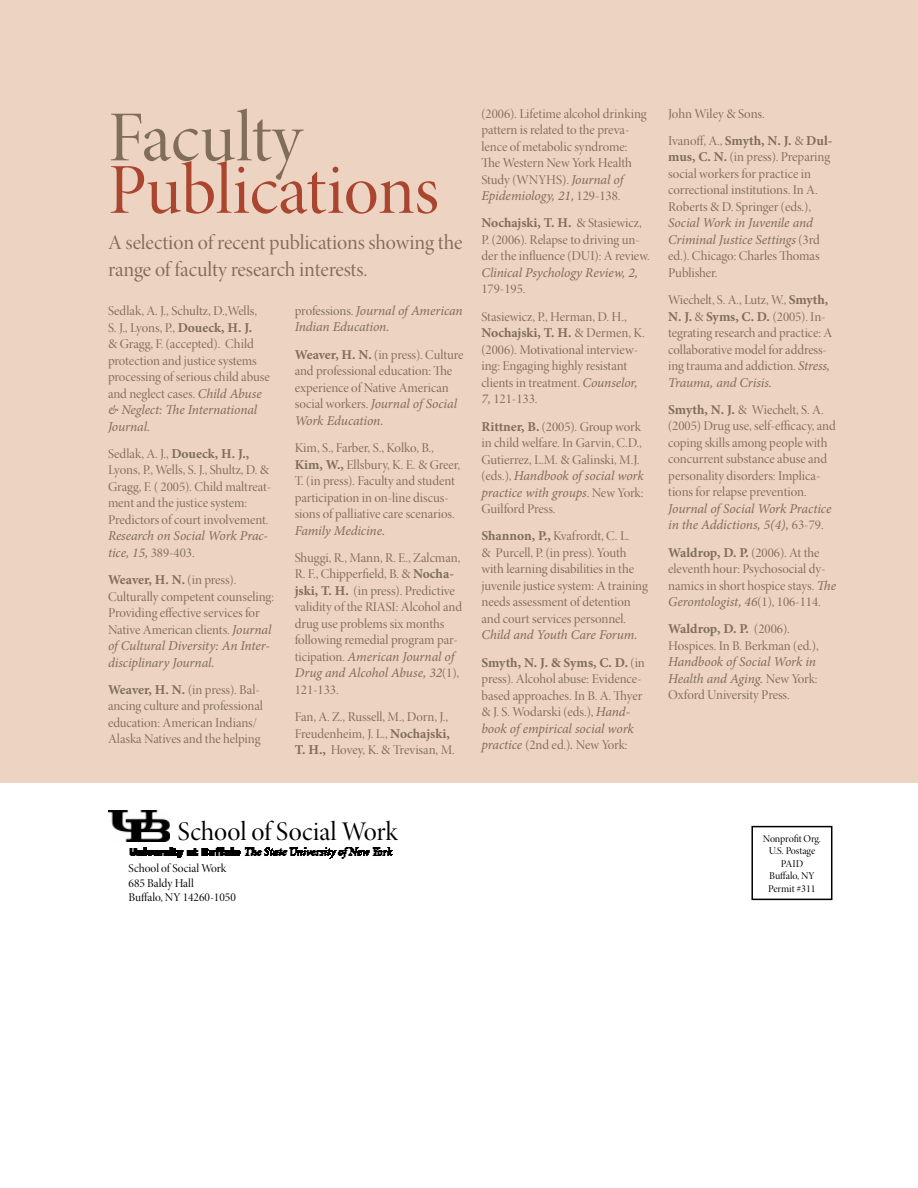
<style>
.page{position:relative;width:918px;height:1188px;background:#fff}
.page>*{position:absolute;margin:0;border:0;box-sizing:border-box;transform-origin:0 0}
.t1{font:72px "Minion Pro Disp";letter-spacing:-.005em;color:#aa4630}
.t2{font:72px "Minion Pro Disp";color:#816d5c}
.t3{font:27px "Minion Pro Disp";letter-spacing:-.005em;color:#000}
.t4{font:21px/27px "Minion Pro Disp";letter-spacing:-.005em;color:#816d5c}
.t5{font:13.5px/16.5px "Minion Pro Disp";letter-spacing:-.005em;color:#816d5c}
.t6{font:italic 13.5px/16.5px "Minion Pro";letter-spacing:-.01em;color:#816d5c}
.t7{font:700 13.5px "Minion Pro";letter-spacing:-.005em;color:#816d5c}
.t8{font:12px/14.4px "Minion Pro Disp";color:#000}
.t9{font:10.5px/12.6px "Minion Pro Disp";letter-spacing:-.005em;color:#000;text-align:center}
.s1{font-family:"Minion Pro";font-weight:700}
.s2{font-family:"Minion Pro";font-style:italic}
.s3{font-family:"Minion Pro Disp";font-style:normal}
.s4{font-family:"Minion Pro Disp";font-weight:400}
.s5{font-weight:700;font-style:normal}
</style>
<div class="page">
<div style="left:0;top:0;width:918px;height:783px;background:#ecd3c2"></div>
<img style="left:129px;top:847px;width:264px;height:12px">
<img style="left:108px;top:810px;width:61px;height:32px">
<div style="left:751px;top:826px;width:81px;height:74px;border:2px solid #000"></div>
<h1 class="t2" style="left:108px;top:94px;width:196px">Faculty</h1>
<h1 class="t1" style="left:108px;top:147px;width:332px">Publications</h1>
<h3 class="t4" style="left:108px;top:229px;width:356px">A selection of recent publications showing the range of faculty research interests.</h3>
<p class="t5" style="left:108px;top:303px;width:163px">Sedlak, A. J., Schultz, D.,Wells,<br>S. J., Lyons, P., <span class="s1">Doueck, H. J.<br></span>&amp; Gragg, F. (accepted). Child protection and justice systems processing of serious child abuse and neglect cases. <span class="s2">Child Abuse</span></p>
<p class="t6" style="left:108px;top:401px;width:151px">&amp; Neglect: The International<br>Journal.</p>
<p class="t5" style="left:108px;top:446px;width:165px">Sedlak, A. J., <span class="s1">Doueck, H. J.,<br></span>Lyons, P., Wells, S. J., Shultz, D. &amp;<br>Gragg, F. ( 2005). Child maltreat&shy;ment and the justice system:<br>Predictors of court involvement.</p>
<p class="t6" style="left:108px;top:528px;width:162px">Research on Social Work Prac&shy;tice, 15, <span class="s3">389-403.</span></p>
<p class="t7" style="left:108px;top:570px;width:130px">Weaver, H. N. <span class="s4">(in press).</span></p>
<p class="t5" style="left:108px;top:588px;width:167px">Culturally competent counseling:<br>Providing effective services for<br>Native American clients. <span class="s2">Journal</span></p>
<p class="t6" style="left:108px;top:638px;width:164px">of Cultural Diversity: An Inter&shy;disciplinary Journal.</p>
<p class="t5" style="left:108px;top:682px;width:157px"><span class="s1">Weaver, H. N.</span> (in press). Bal&shy;ancing culture and professional education: American Indians/<br>Alaska Natives and the helping</p>
<p class="t6" style="left:295px;top:302px;width:170px"><span class="s3">professions.</span> Journal of American<br>Indian Education.</p>
<p class="t5" style="left:295px;top:347px;width:170px"><span class="s1">Weaver, H. N.</span> (in press). Culture and professional education: The experience of Native American</p>
<p class="t6" style="left:295px;top:396px;width:164px"><span class="s3">social workers.</span> Journal of Social<br>Work Education.</p>
<p class="t5" style="left:295px;top:440px;width:167px">Kim, S., Farber, S., Kolko, B., <span class="s1">Kim, W.,</span> Ellsbury, K. E. &amp; Greer, T. (in press). Faculty and student participation in on-line discus&shy;sions of palliative care scenarios.</p>
<p class="t6" style="left:295px;top:522px;width:92px">Family Medicine.</p>
<p class="t5" style="left:295px;top:550px;width:169px">Shuggi, R., Mann, R. E., Zalcman,<br>R. F., Chipperfield, B. &amp; <span class="s1">Nocha&shy;jski, T. H.</span> (in press). Predictive validity of the RIASI: Alcohol and drug use problems six months following remedial program par-</p>
<p class="t6" style="left:295px;top:648px;width:166px"><span class="s3">ticipation.</span> American Journal of<br>Drug and Alcohol Abuse, 32<span class="s3">(1),</span></p>
<p class="t5" style="left:295px;top:676px;width:155px;line-height:27.3px">121-133.<br>Fan, A. Z., Russell, M., Dorn, J.,</p>
<p class="t5" style="left:295px;top:725px;width:162px">Freudenheim, J. L., <span class="s1">Nochajski,<br>T. H.,</span> Hovey, K. &amp; Trevisan, M.</p>
<p class="t5" style="left:481px;top:105px;width:167px">(2006). Lifetime alcohol drinking pattern is related to the preva&shy;lence of metabolic syndrome:<br>The Western New York Health<br>Study (WNYHS). <span class="s2">Journal of</span></p>
<p class="t5" style="left:481px;top:183px;width:162px;line-height:27.3px"><span class="s2">Epidemiology, 21,</span> 129-138.<br><span class="s1">Nochajski, T. H.</span> &amp; Stasiewicz,</p>
<p class="t5" style="left:481px;top:232px;width:170px">P. (2006). Relapse to driving un&shy;der the influence (DUI): A review.</p>
<p class="t6" style="left:481px;top:264px;width:158px">Clinical Psychology Review, 2,</p>
<p class="t5" style="left:481px;top:276px;width:147px;line-height:27.3px">179-195.<br>Stasiewicz, P., Herman, D. H.,</p>
<p class="t7" style="left:481px;top:323px;width:165px">Nochajski, T. H. <span class="s4">&amp; Dermen, K.</span></p>
<p class="t5" style="left:481px;top:342px;width:158px">(2006). Motivational interview&shy;ing: Engaging highly resistant clients in treatment. <span class="s2">Counselor,<br>7,</span> 121-133.</p>
<p class="t5" style="left:481px;top:418px;width:162px;text-align:justify"><span class="s1">Rittner, B.</span> (2005). Group work in child welfare. In Garvin, C.D., Gutierrez, L.M. &amp; Galinski, M.J.</p>
<p class="t6" style="left:481px;top:467px;width:164px"><span class="s3">(eds.),</span> Handbook of social work practice with groups<span class="s3">. New York:</span></p>
<p class="t5" style="left:481px;top:495px;width:150px;line-height:27.3px">Guilford Press.<br><span class="s1">Shannon, P.,</span> Kvafrordt, C. L.</p>
<p class="t5" style="left:481px;top:545px;width:168px">&amp; Purcell, P. (in press). Youth with learning disabilities in the juvenile justice system: A training needs assessment of detention and court services personnel.</p>
<p class="t6" style="left:481px;top:621px;width:165px;line-height:27.3px">Child and Youth Care Forum.<br><span class="s5">Smyth, N. J. &amp; Syms, C. D.</span> <span class="s3">(in</span></p>
<p class="t5" style="left:481px;top:671px;width:163px;text-align:justify">press). Alcohol abuse: Evidence&shy;based approaches. In B. A. Thyer &amp; J. S. Wodarski (eds.), <span class="s2">Hand-</span></p>
<p class="t6" style="left:481px;top:720px;width:154px">book of empirical social work</p>
<p class="t5" style="left:481px;top:737px;width:148px"><span class="s2">practice</span> (2nd ed.)<span class="s2">.</span> New York:</p>
<p class="t5" style="left:668px;top:105px;width:98px">John Wiley &amp; Sons.</p>
<p class="t7" style="left:668px;top:131px;width:166px"><span class="s4">Ivanoff, A.,</span> Smyth, N. J. <span class="s4">&amp;</span> Dul-</p>
<p class="t5" style="left:668px;top:149px;width:163px"><span class="s1">mus, C. N.</span> (in press). Preparing social workers for practice in correctional institutions. In A.<br>Roberts &amp; D. Springer (eds.),</p>
<p class="t6" style="left:668px;top:215px;width:153px">Social Work in Juvenile and<br>Criminal Justice Settings <span class="s3">(3rd</span></p>
<p class="t5" style="left:668px;top:248px;width:153px">ed.). Chicago: Charles Thomas<br>Publisher.</p>
<p class="t5" style="left:668px;top:292px;width:161px">Wiechelt, S. A., Lutz, W., <span class="s1">Smyth,</span></p>
<p class="t7" style="left:668px;top:307px;width:159px">N. J. <span class="s4">&amp;</span> Syms, C. D. <span class="s4">(2005). In-</span></p>
<p class="t5" style="left:668px;top:325px;width:165px">tegrating research and practice: A collaborative model for address&shy;ing trauma and addiction. <span class="s2">Stress,</span></p>
<p class="t6" style="left:668px;top:374px;width:105px">Trauma, and Crisis.</p>
<p class="t5" style="left:668px;top:402px;width:169px"><span class="s1">Smyth, N. J.</span> &amp; Wiechelt, S. A. (2005) Drug use, self-efficacy, and coping skills among people with concurrent substance abuse and personality disorders: Implica&shy;tions for relapse prevention.</p>
<p class="t6" style="left:668px;top:500px;width:165px">Journal of Social Work Practice in the Addictions, 5(4), <span class="s3">63-79.</span></p>
<p class="t7" style="left:668px;top:543px;width:153px">Waldrop, D. P. <span class="s4">(2006). At the</span></p>
<p class="t5" style="left:668px;top:561px;width:169px">eleventh hour: Psychosocial dy&shy;namics in short hospice stays. <span class="s2">The</span></p>
<p class="t5" style="left:668px;top:589px;width:154px;line-height:27.3px"><span class="s2">Gerontologist, 46</span>(1), 106-114.<br><span class="s1">Waldrop, D. P.</span> (2006).</p>
<p class="t5" style="left:668px;top:638px;width:152px">Hospices. In B. Berkman (ed.),</p>
<p class="t6" style="left:668px;top:654px;width:151px">Handbook of Social Work in<br>Health and Aging. <span class="s3">New York:</span></p>
<p class="t5" style="left:668px;top:687px;width:123px">Oxford University Press.</p>
<h2 class="t3" style="left:178px;top:815px;width:221px">School of Social Work</h2>
<p class="t8" style="left:129px;top:862px;width:109px">School of Social Work<br>685 Baldy Hall<br>Buffalo, NY 14260-1050</p>
<p class="t9" style="left:763px;top:832px;width:60px">Nonprofit Org.<br>U.S. Postage<br>PAID<br>Buffalo, NY<br>Permit #311</p>
</div>
